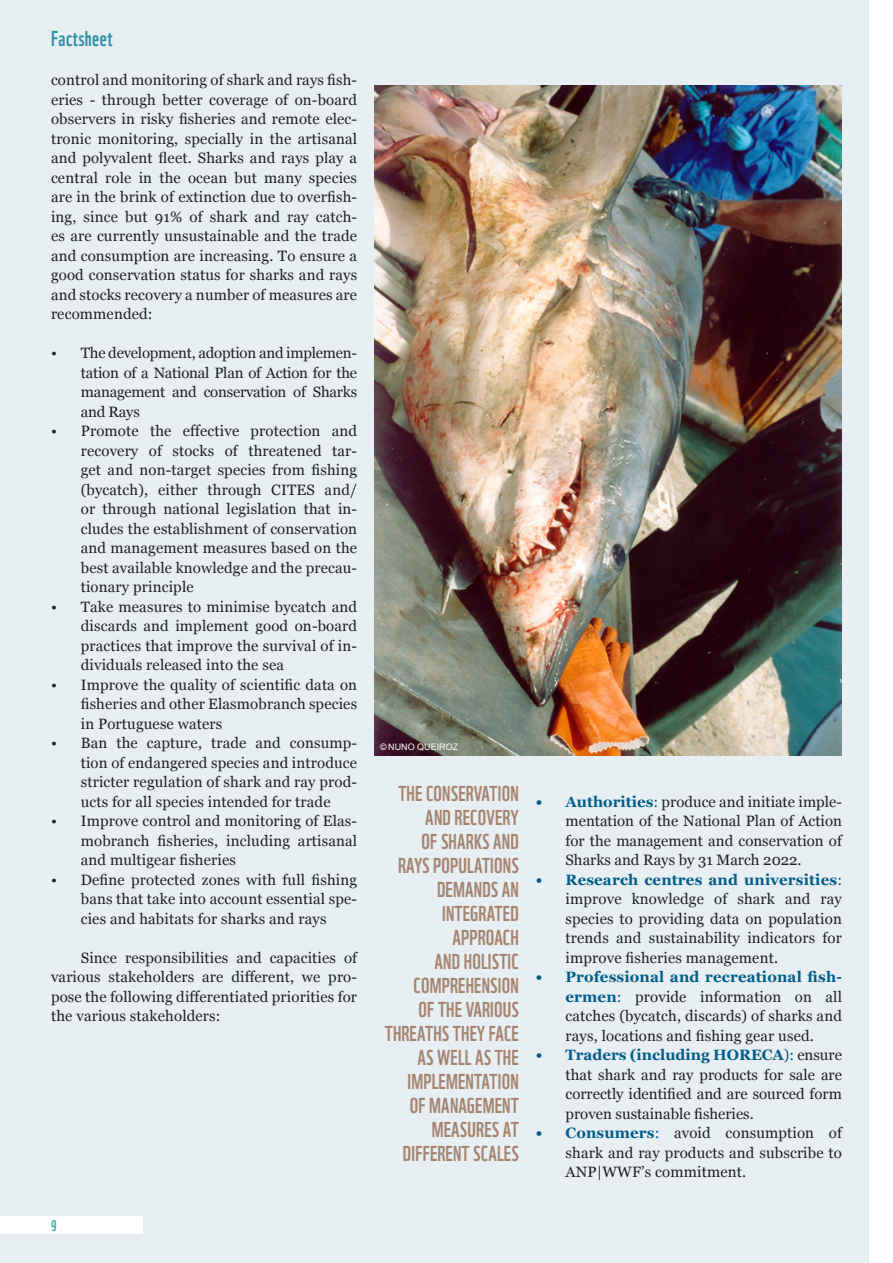
<style>
.page{position:relative;width:893px;height:1263px;background:#fff}
.page>*{position:absolute;margin:0;border:0;box-sizing:border-box;transform-origin:0 0}
.t1{font:21px/24px "WWF";letter-spacing:.01em;color:#a68471;text-align:right}
.t2{font:21px "WWF";letter-spacing:.02em;color:#3291a7}
.t3{font:15px/19.5px "Georgia";letter-spacing:.01em;color:#231f20;text-align:justify}
.t4{font:15px "WWF";color:#38b1af}
.t5{font:9px "Arial";color:#fff}
.s1{font-weight:700;color:#005c89}
.s2{color:#005c89}
</style>
<div class="page">
<div style="left:0;top:0;width:868px;height:1263px;background:#e7eff2"></div>
<div style="left:0;top:1217px;width:142px;height:17px;background:#fff"></div>
<img style="left:374px;top:85px;width:468px;height:671px">
<h1 class="t2" style="left:51px;top:22px;width:63px">Factsheet</h1>
<p class="t3" style="left:51px;top:70px;width:308px">control and monitoring of shark and rays fish&shy;eries - through better coverage of on-board observers in risky fisheries and remote elec&shy;tronic monitoring, specially in the artisanal and polyvalent fleet. Sharks and rays play a central role in the ocean but many species are in the brink of extinction due to overfish&shy;ing, since but 91% of shark and ray catch&shy;es are currently unsustainable and the trade and consumption are increasing. To ensure a good conservation status for sharks and rays and stocks recovery a number of measures are recommended:</p>
<p class="t3" style="left:81px;top:343px;width:278px;text-indent:-30px">• The development, adoption and implemen&shy;tation of a National Plan of Action for the management and conservation of Sharks and Rays</p>
<p class="t3" style="left:81px;top:421px;width:278px;text-indent:-30px">• Promote the effective protection and recovery of stocks of threatened tar&shy;get and non-target species from fishing (bycatch), either through CITES and/ or through national legislation that in&shy;cludes the establishment of conservation and management measures based on the best available knowledge and the precau&shy;tionary principle</p>
<p class="t3" style="left:81px;top:596px;width:278px;text-indent:-30px">• Take measures to minimise bycatch and discards and implement good on-board practices that improve the survival of in&shy;dividuals released into the sea</p>
<p class="t3" style="left:81px;top:674px;width:278px;text-indent:-30px">• Improve the quality of scientific data on fisheries and other Elasmobranch species in Portuguese waters</p>
<p class="t3" style="left:81px;top:733px;width:278px;text-indent:-30px">• Ban the capture, trade and consump&shy;tion of endangered species and introduce stricter regulation of shark and ray prod&shy;ucts for all species intended for trade</p>
<p class="t3" style="left:81px;top:811px;width:278px;text-indent:-30px">• Improve control and monitoring of Elas&shy;mobranch fisheries, including artisanal and multigear fisheries</p>
<p class="t3" style="left:81px;top:869px;width:278px;text-indent:-30px">• Define protected zones with full fishing bans that take into account essential spe&shy;cies and habitats for sharks and rays</p>
<p class="t3" style="left:51px;top:947px;width:308px;text-indent:30px">Since responsibilities and capacities of various stakeholders are different, we pro&shy;pose the following differentiated priorities for the various stakeholders:</p>
<p class="t4" style="left:51px;top:1214px;width:7px">9</p>
<p class="t5" style="left:380px;top:740px;width:80px">© NUNO QUEIROZ</p>
<h1 class="t1" style="left:385px;top:779px;width:136px">THE CONSERVATION<br>AND RECOVERY<br>OF SHARKS AND<br>RAYS POPULATIONS<br>DEMANDS AN<br>INTEGRATED<br>APPROACH<br>AND HOLISTIC<br>COMPREHENSION<br>OF THE VARIOUS<br>THREATHS THEY FACE<br>AS WELL AS THE<br>IMPLEMENTATION<br>OF MANAGEMENT<br>MEASURES AT<br>DIFFERENT SCALES</h1>
<p class="t3" style="left:566px;top:791px;width:278px;text-indent:-30px"><span class="s1">• Authorities</span><span class="s2">:</span> produce and initiate imple&shy;mentation of the National Plan of Action for the management and conservation of Sharks and Rays by 31 March 2022.</p>
<p class="t3" style="left:566px;top:869px;width:278px;text-indent:-30px"><span class="s1">• Research centres and universities</span><span class="s2">: </span>improve knowledge of shark and ray species to providing data on population trends and sustainability indicators for improve fisheries management.</p>
<p class="t3" style="left:566px;top:966px;width:278px;text-indent:-30px"><span class="s1">• Professional and recreational fish&shy;ermen</span><span class="s2">:</span> provide information on all catches (bycatch, discards) of sharks and rays, locations and fishing gear used.</p>
<p class="t3" style="left:566px;top:1044px;width:278px;text-indent:-30px"><span class="s1">• Traders (including HORECA</span><span class="s2">):</span> ensure that shark and ray products for sale are correctly identified and are sourced form proven sustainable fisheries.</p>
<p class="t3" style="left:566px;top:1122px;width:278px;text-indent:-30px"><span class="s1">• Consumers</span><span class="s2">:</span> avoid consumption of shark and ray products and subscribe to ANP|WWF’s commitment.</p>
</div>
